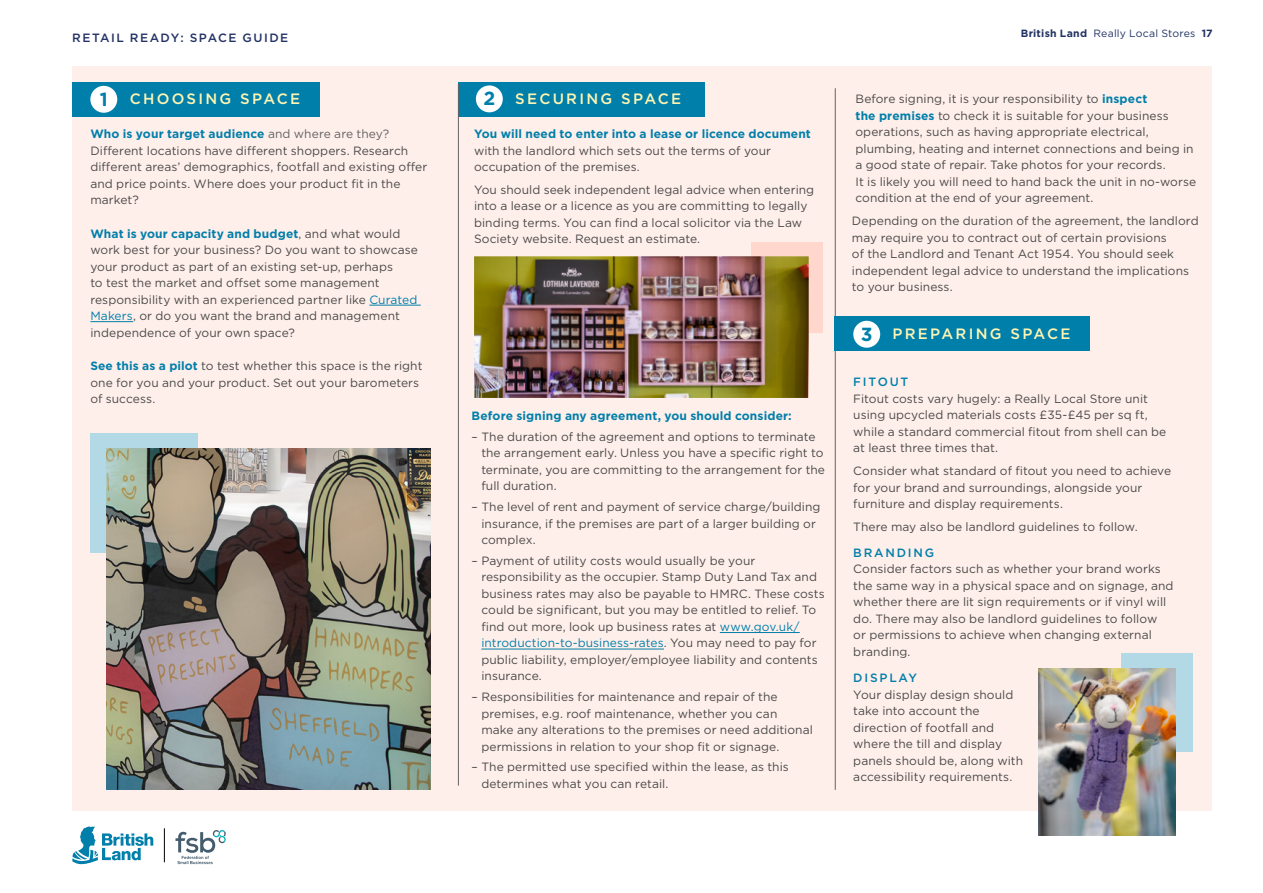
<style>
.page{position:relative;width:1263px;height:893px;background:#fff}
.page>*{position:absolute;margin:0;border:0;box-sizing:border-box;transform-origin:0 0}
.t1{font:700 19.05px "Gotham";color:#007faa}
.t2{font:500 15px "Gotham";letter-spacing:.15em;color:#fff5b2}
.t3{font:12px/16.5px "Gotham";letter-spacing:.005em;color:#4a4a49}
.t4{font:700 12px "Gotham";letter-spacing:.01em;color:#007faa}
.t5{font:500 12px "Gotham";letter-spacing:.125em;color:#233265}
.t6{font:500 12px "Gotham";letter-spacing:.15em;color:#007faa}
.t7{font:10.5px "Gotham";letter-spacing:.02em;color:#233265}
.s1{font-weight:700;font-size:19.05px;color:#007faa}
.s2{font-weight:700;color:#007faa}
.s3{color:#646363}
.s4{color:#007faa}
.s5{font-weight:700}
</style>
<div class="page">
<svg style="left:72px;top:826px;width:81px;height:38px"></svg>
<hr style="left:164px;top:828px;width:1px;height:34px;background:#000">
<svg style="left:175px;top:830px;width:51px;height:34px"></svg>
<div style="left:72px;top:66px;width:1140px;height:745px;background:#ffefeb"></div>
<div style="left:72px;top:82px;width:248px;height:34px;background:#007faa"></div>
<hr style="left:369px;top:305px;width:52px;height:1px;background:#007faa">
<hr style="left:90px;top:321px;width:43px;height:1px;background:#007faa">
<div style="left:459px;top:82px;width:246px;height:34px;background:#007faa"></div>
<div style="left:752px;top:242px;width:71px;height:91px;background:#ffd7cd"></div>
<img style="left:474px;top:256px;width:335px;height:142px">
<hr style="left:458px;top:84px;width:1px;height:702px;background:#646363">
<hr style="left:835px;top:88px;width:1px;height:702px;background:#646363">
<div style="left:90px;top:433px;width:108px;height:119px;background:#b3d8e6"></div>
<img style="left:106px;top:448px;width:325px;height:342px">
<div style="left:1121px;top:653px;width:71px;height:99px;background:#b3d8e6"></div>
<img style="left:1038px;top:668px;width:138px;height:168px">
<div style="left:90px;top:86px;width:27px;height:27px;background:#fff;border-radius:50%"></div>
<div style="left:476px;top:85px;width:27px;height:27px;background:#fff;border-radius:50%"></div>
<div style="left:835px;top:317px;width:255px;height:34px;background:#007faa"></div>
<div style="left:853px;top:321px;width:27px;height:27px;background:#fff;border-radius:50%"></div>
<hr style="left:720px;top:632px;width:80px;height:1px;background:#007faa">
<hr style="left:481px;top:649px;width:183px;height:1px;background:#007faa">
<p class="t5" style="left:72px;top:30px;width:217px">RETAIL READY: SPACE GUIDE</p>
<h1 class="t1" style="left:100px;top:86px;width:10px">1</h1>
<p class="t2" style="left:483px;top:89px;width:199px"><span class="s1">2</span> SECURING SPACE</p>
<p class="t2" style="left:130px;top:89px;width:172px">CHOOSING SPACE</p>
<p class="t3" style="left:90px;top:125px;width:338px"><span class="s2">Who is your target audience</span> <span class="s3">and where are they?<br></span>Different locations have different shoppers. Research different areas’ demographics, footfall and existing offer and price points. Where does your product fit in the market?</p>
<p class="t3" style="left:90px;top:225px;width:329px"><span class="s2">What is your capacity and budget</span>, and what would work best for your business? Do you want to showcase your product as part of an existing set-up, perhaps<br>to test the market and offset some management responsibility with an experienced partner like <span class="s4">Curated Makers</span>, or do you want the brand and management independence of your own space?</p>
<p class="t3" style="left:90px;top:357px;width:334px"><span class="s2">See this as a pilot</span> to test whether this space is the right one for you and your product. Set out your barometers of success.</p>
<p class="t4" style="left:474px;top:126px;width:338px">You will need to enter into a lease or licence document</p>
<p class="t3" style="left:474px;top:142px;width:299px">with the landlord which sets out the terms of your occupation of the premises.</p>
<p class="t3" style="left:474px;top:181px;width:342px">You should seek independent legal advice when entering into a lease or a licence as you are committing to legally binding terms. You can find a local solicitor via the Law Society website. Request an estimate.</p>
<p class="t4" style="left:472px;top:408px;width:322px">Before signing any agreement, you should consider:</p>
<p class="t3" style="left:481px;top:428px;width:345px;text-indent:-10px">– The duration of the agreement and options to terminate the arrangement early. Unless you have a specific right to terminate, you are committing to the arrangement for the full duration.</p>
<p class="t3" style="left:481px;top:498px;width:341px;text-indent:-10px">– The level of rent and payment of service charge/building insurance, if the premises are part of a larger building or complex.</p>
<p class="t3" style="left:481px;top:552px;width:345px;text-indent:-10px">– Payment of utility costs would usually be your responsibility as the occupier. Stamp Duty Land Tax and business rates may also be payable to HMRC. These costs could be significant, but you may be entitled to relief. To find out more, look up business rates at <span class="s4">www.gov.uk/ introduction-to-business-rates</span>. You may need to pay for public liability, employer/employee liability and contents insurance.</p>
<p class="t3" style="left:481px;top:688px;width:333px;text-indent:-10px">– Responsibilities for maintenance and repair of the premises, e.g. roof maintenance, whether you can<br>make any alterations to the premises or need additional permissions in relation to your shop fit or signage.</p>
<p class="t3" style="left:481px;top:759px;width:309px;text-indent:-10px">– The permitted use specified within the lease, as this determines what you can retail.</p>
<p class="t7" style="left:1021px;top:26px;width:194px"><span class="s5">British Land</span> Really Local Stores <span class="s5">17</span></p>
<p class="t3" style="left:855px;top:91px;width:342px">Before signing, it is your responsibility to <span class="s2">inspect<br>the premises</span> to check it is suitable for your business operations, such as having appropriate electrical, plumbing, heating and internet connections and being in a good state of repair. Take photos for your records.<br>It is likely you will need to hand back the unit in no-worse condition at the end of your agreement.</p>
<p class="t3" style="left:852px;top:213px;width:348px">Depending on the duration of the agreement, the landlord may require you to contract out of certain provisions<br>of the Landlord and Tenant Act 1954. You should seek independent legal advice to understand the implications to your business.</p>
<p class="t2" style="left:861px;top:324px;width:211px"><span class="s1">3</span> PREPARING SPACE</p>
<p class="t6" style="left:853px;top:374px;width:57px">FITOUT</p>
<p class="t3" style="left:853px;top:390px;width:315px">Fitout costs vary hugely: a Really Local Store unit using upcycled materials costs £35-£45 per sq ft, while a standard commercial fitout from shell can be at least three times that.</p>
<p class="t3" style="left:853px;top:462px;width:319px">Consider what standard of fitout you need to achieve for your brand and surroundings, alongside your furniture and display requirements.</p>
<p class="t3" style="left:853px;top:518px;width:286px">There may also be landlord guidelines to follow.</p>
<p class="t6" style="left:853px;top:545px;width:82px">BRANDING</p>
<p class="t3" style="left:853px;top:561px;width:322px">Consider factors such as whether your brand works the same way in a physical space and on signage, and whether there are lit sign requirements or if vinyl will do. There may also be landlord guidelines to follow<br>or permissions to achieve when changing external branding.</p>
<p class="t6" style="left:853px;top:670px;width:65px">DISPLAY</p>
<p class="t3" style="left:853px;top:686px;width:171px">Your display design should take into account the direction of footfall and where the till and display panels should be, along with accessibility requirements.</p>
</div>
